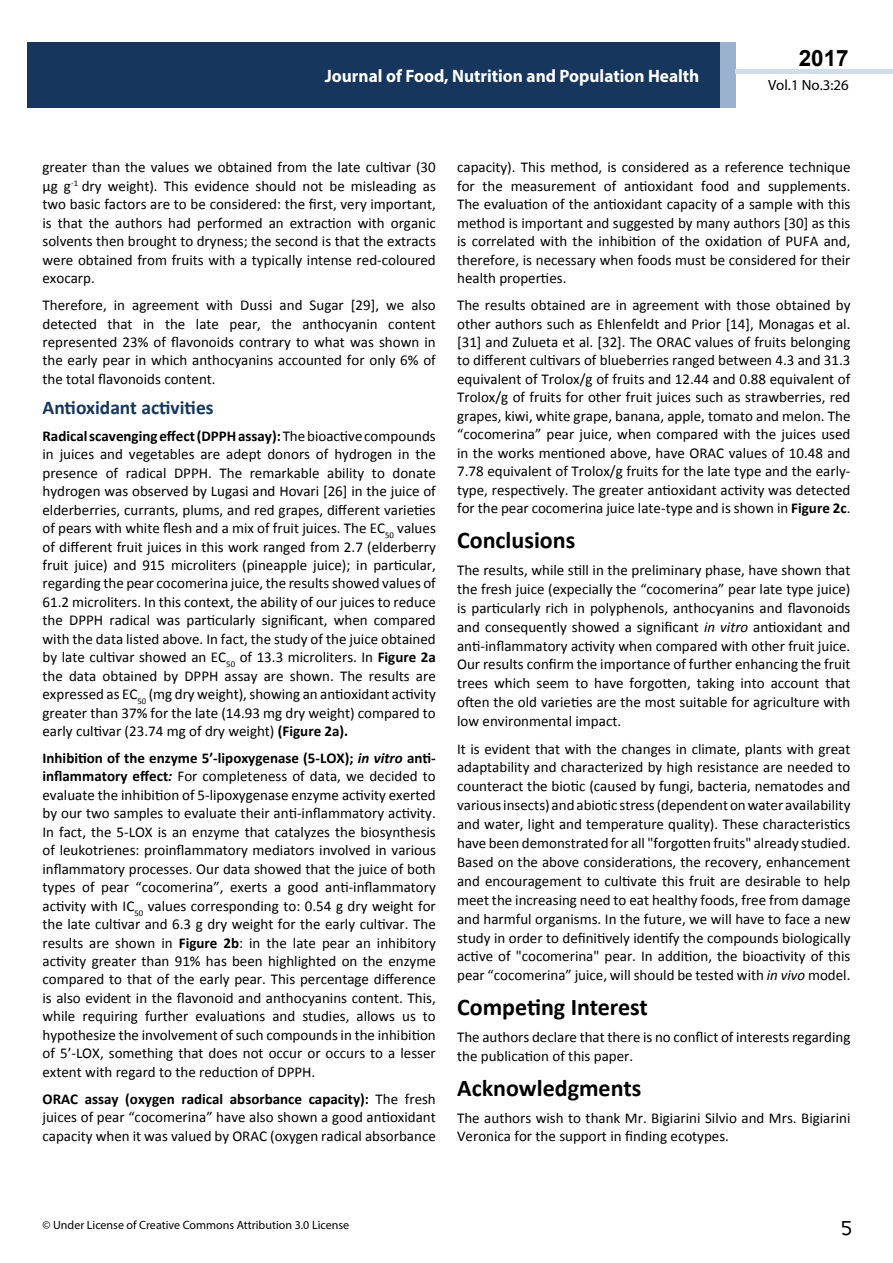
<style>
.page{position:relative;width:893px;height:1263px;background:#fff}
.page>*{position:absolute;margin:0;border:0;box-sizing:border-box;transform-origin:0 0}
.t1{font:25.5px "Tunga";color:#000}
.t2{font:700 24px "Calibri";color:#000}
.t3{font:700 22.5px "Arial";color:#000}
.t4{font:700 19.5px "Calibri";color:#16365d}
.t5{font:700 18px "Myriad Pro";color:#fff;scale:.96 1}
.t6{font:15px/18.5px "Calibri";color:#000;text-align:justify}
.t7{font:14.85px "Myriad Pro";color:#000}
.t8{font:12px "Myriad Pro";color:#000}
.s1{font-weight:700}
.s2{font-weight:700;font-style:italic}
.s3{font-style:italic}
</style>
<div class="page">
<div style="left:27px;top:42px;width:694px;height:66px;background:#16365d"></div>
<div style="left:720px;top:42px;width:16px;height:66px;background:#9bb1cf"></div>
<div style="left:736px;top:69px;width:157px;height:5px;background:#cfdce9"></div>
<p class="t5" style="left:325px;top:64px;width:392px">Journal of Food, Nutrition and Population Health</p>
<h3 class="t3" style="left:799px;top:43px;width:52px">2017</h3>
<p class="t7" style="left:768px;top:76px;width:82px">Vol.1 No.3:26</p>
<p class="t6" style="left:43px;top:158px;width:395px">greater than the values we obtained from the late cultivar (30 µg g<sup>-1</sup> dry weight). This evidence should not be misleading as two basic factors are to be considered: the first, very important, is that the authors had performed an extraction with organic solvents then brought to dryness; the second is that the extracts were obtained from fruits with a typically intense red-coloured exocarp.</p>
<p class="t6" style="left:43px;top:296px;width:395px">Therefore, in agreement with Dussi and Sugar [29], we also detected that in the late pear, the anthocyanin content represented 23% of flavonoids contrary to what was shown in the early pear in which anthocyanins accounted for only 6% of the total flavonoids content.</p>
<h3 class="t4" style="left:43px;top:395px;width:173px">Antioxidant activities</h3>
<p class="t6" style="left:43px;top:427px;width:395px"><span class="s1">Radical scavenging effect (DPPH assay):</span>The bioactive compounds in juices and vegetables are adept donors of hydrogen in the presence of radical DPPH. The remarkable ability to donate hydrogen was observed by Lugasi and Hovari [26] in the juice of elderberries, currants, plums, and red grapes, different varieties of pears with white flesh and a mix of fruit juices. The EC<sub>50</sub> values of different fruit juices in this work ranged from 2.7 (elderberry fruit juice) and 915 microliters (pineapple juice); in particular, regarding the pear cocomerina juice, the results showed values of 61.2 microliters. In this context, the ability of our juices to reduce the DPPH radical was particularly significant, when compared with the data listed above. In fact, the study of the juice obtained by late cultivar showed an EC<sub>50</sub> of 13.3 microliters. In <span class="s1">Figure 2a </span>the data obtained by DPPH assay are shown. The results are expressed as EC<sub>50</sub> (mg dry weight), showing an antioxidant activity greater than 37% for the late (14.93 mg dry weight) compared to early cultivar (23.74 mg of dry weight) <span class="s1">(Figure 2a).</span></p>
<p class="t6" style="left:43px;top:749px;width:395px"><span class="s1">Inhibition of the enzyme 5’-lipoxygenase (5-LOX);</span> <span class="s2">in vitro</span> <span class="s1">anti&shy;inflammatory effect</span><span class="s2">:</span> For completeness of data, we decided to evaluate the inhibition of 5-lipoxygenase enzyme activity exerted by our two samples to evaluate their anti-inflammatory activity.<br>In fact, the 5-LOX is an enzyme that catalyzes the biosynthesis of leukotrienes: proinflammatory mediators involved in various inflammatory processes. Our data showed that the juice of both types of pear “cocomerina”, exerts a good anti-inflammatory activity with IC<sub>50</sub> values corresponding to: 0.54 g dry weight for the late cultivar and 6.3 g dry weight for the early cultivar. The results are shown in <span class="s1">Figure 2b</span>: in the late pear an inhibitory activity greater than 91% has been highlighted on the enzyme compared to that of the early pear. This percentage difference is also evident in the flavonoid and anthocyanins content. This, while requiring further evaluations and studies, allows us to hypothesize the involvement of such compounds in the inhibition of 5’-LOX, something that does not occur or occurs to a lesser extent with regard to the reduction of DPPH.</p>
<p class="t6" style="left:43px;top:1089px;width:395px"><span class="s1">ORAC assay (oxygen radical absorbance capacity):</span> The fresh juices of pear “cocomerina” have also shown a good antioxidant capacity when it was valued by ORAC (oxygen radical absorbance</p>
<p class="t6" style="left:457px;top:158px;width:395px">capacity). This method, is considered as a reference technique for the measurement of antioxidant food and supplements.<br>The evaluation of the antioxidant capacity of a sample with this method is important and suggested by many authors [30] as this is correlated with the inhibition of the oxidation of PUFA and, therefore, is necessary when foods must be considered for their health properties.</p>
<p class="t6" style="left:457px;top:296px;width:395px">The results obtained are in agreement with those obtained by other authors such as Ehlenfeldt and Prior [14], Monagas et al. [31] and Zulueta et al. [32]. The ORAC values of fruits belonging to different cultivars of blueberries ranged between 4.3 and 31.3 equivalent of Trolox/g of fruits and 12.44 and 0.88 equivalent of Trolox/g of fruits for other fruit juices such as strawberries, red grapes, kiwi, white grape, banana, apple, tomato and melon. The “cocomerina” pear juice, when compared with the juices used in the works mentioned above, have ORAC values of 10.48 and 7.78 equivalent of Trolox/g fruits for the late type and the early&shy;type, respectively. The greater antioxidant activity was detected for the pear cocomerina juice late-type and is shown in <span class="s1">Figure 2c</span>.</p>
<h2 class="t2" style="left:457px;top:525px;width:120px">Conclusions</h2>
<p class="t6" style="left:457px;top:560px;width:395px;line-height:18.9px">The results, while still in the preliminary phase, have shown that the fresh juice (expecially the “cocomerina” pear late type juice) is particularly rich in polyphenols, anthocyanins and flavonoids and consequently showed a significant <span class="s3">in vitro</span> antioxidant and anti-inflammatory activity when compared with other fruit juice.<br>Our results confirm the importance of further enhancing the fruit trees which seem to have forgotten, taking into account that often the old varieties are the most suitable for agriculture with low environmental impact.</p>
<p class="t6" style="left:457px;top:739px;width:395px;line-height:18.9px">It is evident that with the changes in climate, plants with great adaptability and characterized by high resistance are needed to counteract the biotic (caused by fungi, bacteria, nematodes and various insects) and abiotic stress (dependent on water availability and water, light and temperature quality). These characteristics have been demonstrated for all "forgotten fruits" already studied.<br>Based on the above considerations, the recovery, enhancement and encouragement to cultivate this fruit are desirable to help meet the increasing need to eat healthy foods, free from damage and harmful organisms. In the future, we will have to face a new study in order to definitively identify the compounds biologically active of "cocomerina" pear. In addition, the bioactivity of this pear “cocomerina” juice, will should be tested with <span class="s3">in vivo</span> model.</p>
<h2 class="t2" style="left:457px;top:992px;width:192px">Competing Interest</h2>
<p class="t6" style="left:457px;top:1028px;width:395px">The authors declare that there is no conflict of interests regarding the publication of this paper.</p>
<h2 class="t2" style="left:457px;top:1072px;width:186px">Acknowledgments</h2>
<p class="t6" style="left:457px;top:1108px;width:395px">The authors wish to thank Mr. Bigiarini Silvio and Mrs. Bigiarini<br>Veronica for the support in finding ecotypes.</p>
<p class="t8" style="left:43px;top:1218px;width:308px">© Under License of Creative Commons Attribution 3.0 License</p>
<h1 class="t1" style="left:841px;top:1211px;width:13px">5</h1>
</div>
